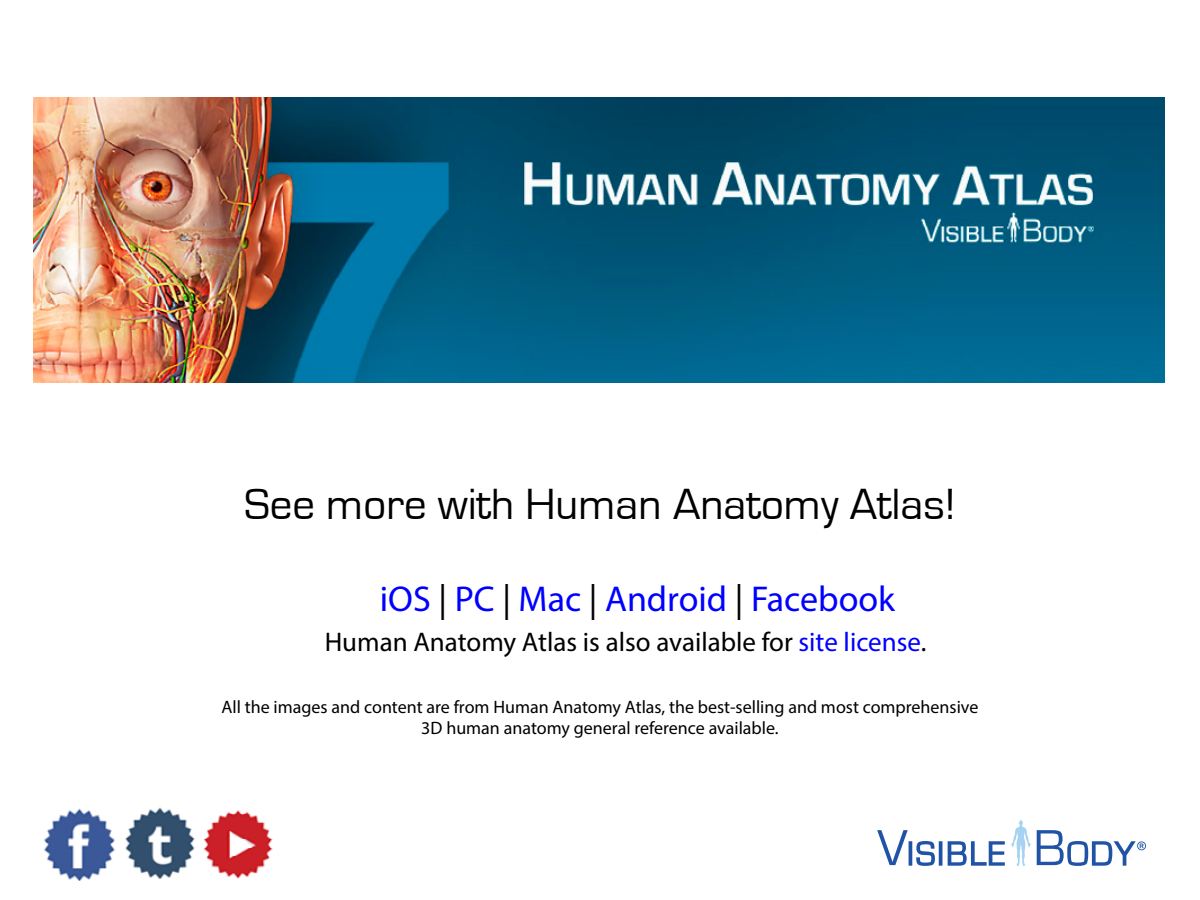
<style>
.page{position:relative;width:1200px;height:900px;background:#fff}
.page>*{position:absolute;margin:0;border:0;box-sizing:border-box;transform-origin:0 0}
.t1{font:45px "Eurostile";color:#000}
.t2{font:36px "Myriad Pro";color:#00f}
.t3{font:27px "Myriad Pro";color:#000}
.t4{font:18px/21.6px "Myriad Pro";color:#000;text-align:center}
.s1{color:#000}
.s2{color:#00f}
</style>
<div class="page">
<svg style="left:877px;top:820px;width:269px;height:46px"></svg>
<img style="left:203px;top:810px;width:70px;height:69px">
<img style="left:44px;top:807px;width:151px;height:73px">
<img style="left:34px;top:98px;width:1130px;height:284px">
<h1 class="t1" style="left:245px;top:480px;width:712px">See more with Human Anatomy Atlas!</h1>
<h2 class="t2" style="left:380px;top:577px;width:517px">iOS <span class="s1">|</span> PC <span class="s1">|</span> Mac <span class="s1">|</span> Android <span class="s1">|</span> Facebook</h2>
<h3 class="t3" style="left:325px;top:626px;width:603px">Human Anatomy Atlas is also available for <span class="s2">site license</span>.</h3>
<p class="t4" style="left:222px;top:695px;width:758px">All the images and content are from Human Anatomy Atlas, the best-selling and most comprehensive<br>3D human anatomy general reference available.</p>
</div>
